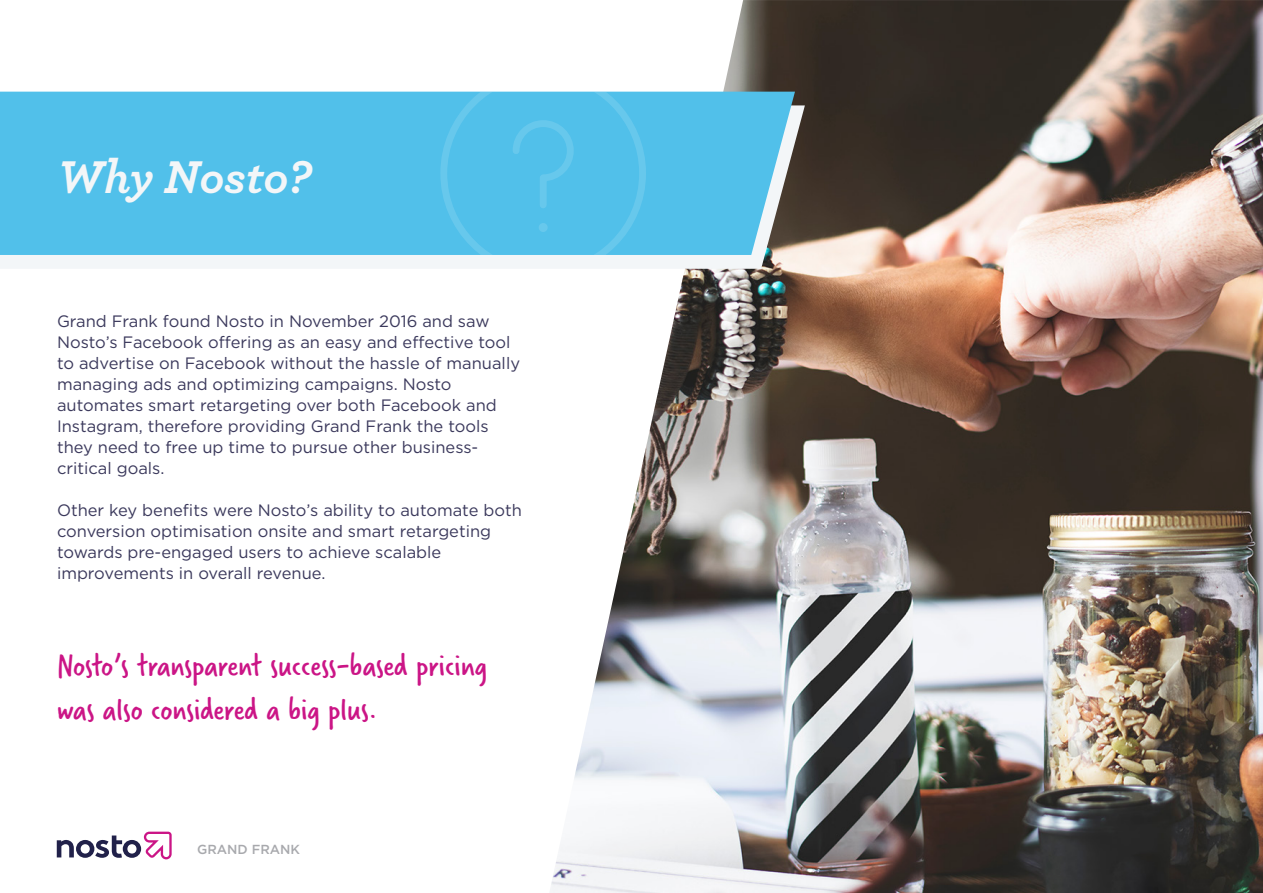
<style>
.page{position:relative;width:1263px;height:893px;background:#fff}
.page>*{position:absolute;margin:0;border:0;box-sizing:border-box;transform-origin:0 0}
.pieni_otsikko{font:italic 700 48.15px "Archer";color:#f3f6f8}
.LEIPIS{font:33px/43.5px "Verveine";color:#cb1586}
.LEIPIS-2{font:16.5px/21px "Gotham HTF";color:#3b395c}
.t1{font:500 13.05px "Gotham";color:#a8a9ad}
</style>
<div class="page">
<svg style="left:57px;top:832px;width:115px;height:27px"></svg>
<img style="left:549px;top:0;width:714px;height:893px">
<svg style="left:0;top:105px;width:805px;height:164px;fill:#f3f6f8"></svg>
<div style="left:0;top:92px;width:795px;height:163px;background:#51c0ea"></div>
<svg style="left:439px;top:92px;width:208px;height:163px;background:#53c0ea"></svg>
<div style="left:539px;top:223px;width:9px;height:9px;background:#67c8ec;border-radius:50%"></div>
<p class="pieni_otsikko" style="left:57px;top:138px;width:256px">Why Nosto?</p>
<p class="LEIPIS-2" style="left:57px;top:311px;width:465px">Grand Frank found Nosto in November 2016 and saw Nosto’s Facebook offering as an easy and effective tool to advertise on Facebook without the hassle of manually managing ads and optimizing campaigns. Nosto automates smart retargeting over both Facebook and Instagram, therefore providing Grand Frank the tools they need to free up time to pursue other business&shy;critical goals.</p>
<p class="LEIPIS-2" style="left:57px;top:500px;width:466px">Other key benefits were Nosto’s ability to automate both conversion optimisation onsite and smart retargeting towards pre-engaged users to achieve scalable improvements in overall revenue.</p>
<p class="LEIPIS" style="left:57px;top:645px;width:432px">Nosto’s transparent success-based pricing was also considered a big plus.</p>
<p class="t1" style="left:197px;top:842px;width:104px">GRAND FRANK</p>
</div>
